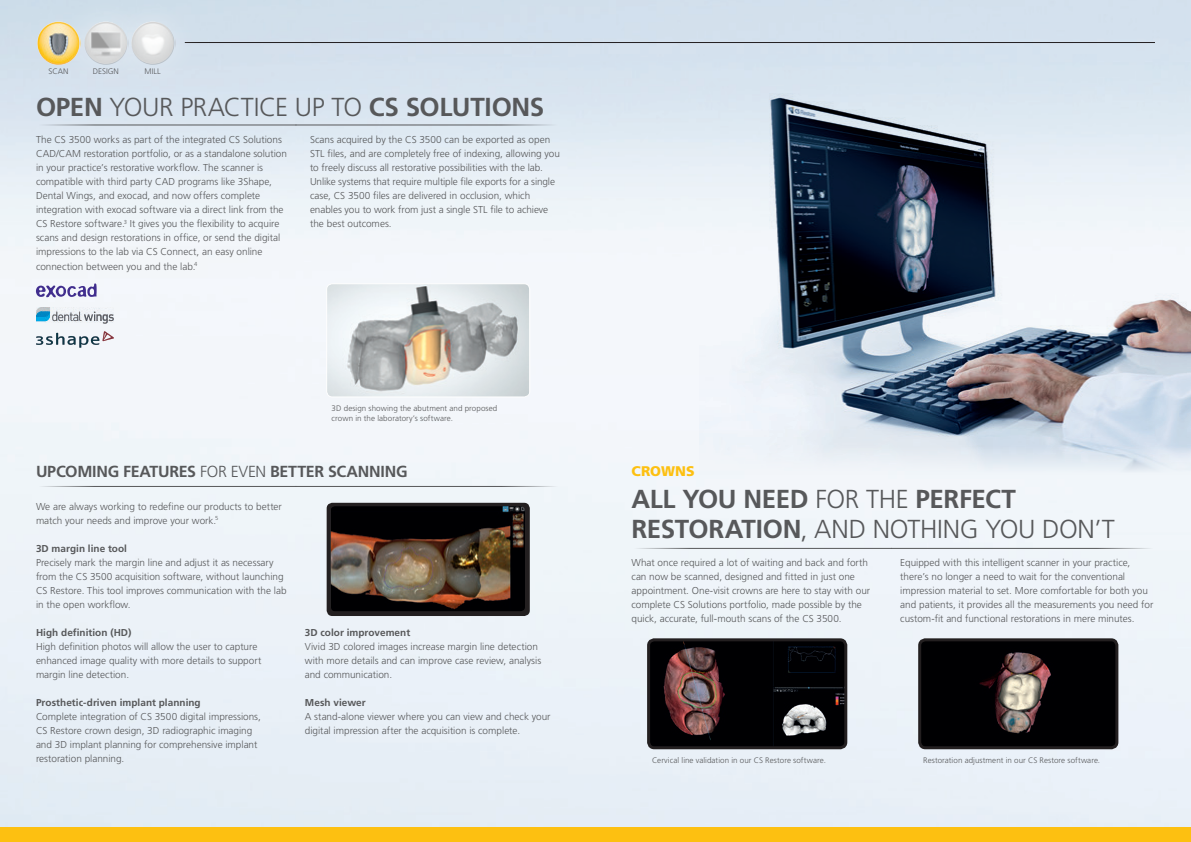
<style>
.page{position:relative;width:1191px;height:842px;background:#fff}
.page>*{position:absolute;margin:0;border:0;box-sizing:border-box;transform-origin:0 0}
.t1{font:700 26px/30px "Frutiger LT Pro";letter-spacing:-.02em;color:#57585a}
.t2{font:300 26px "Frutiger LT Pro";letter-spacing:-.015em;color:#57585a}
.t3{font:700 16px "Frutiger LT Pro";letter-spacing:-.015em;color:#57585a}
.t4{font:900 14px "Frutiger LT Pro";color:#fdc011}
.t5{font:300 10px/14px "Frutiger LT Pro";color:#57585a}
.t6{font:700 10px "Frutiger LT Pro";letter-spacing:.005em;color:#57585a}
.t7{font:300 8px/10px "Frutiger LT Pro";letter-spacing:.005em;color:#57585a}
.s1{font-weight:700}
.s2{font-weight:300}
</style>
<div class="page">
<img style="left:0;top:0;width:1191px;height:828px">
<img style="left:327px;top:284px;width:202px;height:113px">
<div style="left:326px;top:283px;width:204px;height:114px;border:1px solid #fff;border-radius:6px"></div>
<img style="left:648px;top:642px;width:195px;height:106px">
<div style="left:647px;top:638px;width:200px;height:111px;border:3px solid #231f20;border-radius:6px"></div>
<img style="left:919px;top:642px;width:195px;height:106px">
<div style="left:918px;top:638px;width:200px;height:111px;border:3px solid #231f20;border-radius:6px"></div>
<hr style="left:36px;top:125px;width:260px;height:1px;background:#57585a">
<hr style="left:296px;top:125px;width:263px;height:1px;background:#57585a">
<div style="left:327px;top:503px;width:203px;height:113px;background:#231f20;border-radius:6px"></div>
<img style="left:332px;top:507px;width:192px;height:103px">
<div style="left:328px;top:503px;width:200px;height:111px;border:3px solid #231f20;border-radius:6px"></div>
<svg style="left:36px;top:283px;width:61px;height:14px"></svg>
<div style="left:0;top:828px;width:1191px;height:14px;background:#fdc011"></div>
<img style="left:36px;top:20px;width:16px;height:45px">
<hr style="left:185px;top:42px;width:970px;height:1px;background:#231f20">
<img style="left:699px;top:86px;width:492px;height:389px">
<div style="left:52px;top:0;width:106px;height:95px;background:#fff;opacity:.75"></div>
<img style="left:83px;top:20px;width:18px;height:45px">
<div style="left:101px;top:0;width:104px;height:95px;background:#fff;opacity:.75"></div>
<img style="left:130px;top:20px;width:45px;height:45px">
<hr style="left:36px;top:486px;width:260px;height:1px;background:#57585a">
<hr style="left:296px;top:486px;width:263px;height:1px;background:#57585a">
<hr style="left:631px;top:548px;width:260px;height:1px;background:#57585a">
<hr style="left:891px;top:548px;width:264px;height:1px;background:#57585a">
<img style="left:36px;top:307px;width:78px;height:17px">
<img style="left:37px;top:330px;width:78px;height:18px">
<p class="t7" style="left:49px;top:66px;width:21px">SCAN</p>
<h1 class="t2" style="left:36px;top:92px;width:510px"><span class="s1">OPEN</span> YOUR PRACTICE UP TO <span class="s1">CS SOLUTIONS</span></h1>
<p class="t7" style="left:93px;top:66px;width:27px">DESIGN</p>
<p class="t7" style="left:145px;top:66px;width:18px">MILL</p>
<p class="t5" style="left:36px;top:133px;width:252px">The CS 3500 works as part of the integrated CS Solutions CAD/CAM restoration portfolio, or as a standalone solution in your practice’s restorative workflow. The scanner is compatible with third party CAD programs like 3Shape, Dental Wings, and exocad, and now offers complete integration with exocad software via a direct link from the CS Restore software.<sup>3</sup> It gives you the flexibility to acquire scans and design restorations in office, or send the digital impressions to the lab via CS Connect, an easy online connection between you and the lab.<sup>4</sup></p>
<p class="t5" style="left:310px;top:133px;width:251px">Scans acquired by the CS 3500 can be exported as open STL files, and are completely free of indexing, allowing you to freely discuss all restorative possibilities with the lab.<br>Unlike systems that require multiple file exports for a single case, CS 3500 files are delivered in occlusion, which enables you to work from just a single STL file to achieve the best outcomes.</p>
<p class="t7" style="left:332px;top:404px;width:167px">3D design showing the abutment and proposed crown in the laboratory’s software.</p>
<h2 class="t3" style="left:36px;top:462px;width:373px">UPCOMING FEATURES <span class="s2">FOR EVEN</span> BETTER SCANNING</h2>
<p class="t5" style="left:36px;top:499px;width:247px">We are always working to redefine our products to better match your needs and improve your work.<sup>5</sup></p>
<p class="t6" style="left:36px;top:542px;width:93px">3D margin line tool</p>
<p class="t5" style="left:36px;top:555px;width:252px">Precisely mark the margin line and adjust it as necessary from the CS 3500 acquisition software, without launching CS Restore. This tool improves communication with the lab in the open workflow.</p>
<p class="t6" style="left:36px;top:626px;width:97px">High definition (HD)</p>
<p class="t5" style="left:36px;top:639px;width:227px">High definition photos will allow the user to capture enhanced image quality with more details to support margin line detection.</p>
<p class="t6" style="left:36px;top:696px;width:166px">Prosthetic-driven implant planning</p>
<p class="t5" style="left:36px;top:709px;width:226px">Complete integration of CS 3500 digital impressions, CS Restore crown design, 3D radiographic imaging and 3D implant planning for comprehensive implant restoration planning.</p>
<p class="t6" style="left:305px;top:626px;width:107px">3D color improvement</p>
<p class="t5" style="left:305px;top:639px;width:238px">Vivid 3D colored images increase margin line detection with more details and can improve case review, analysis and communication.</p>
<p class="t6" style="left:305px;top:696px;width:62px">Mesh viewer</p>
<p class="t5" style="left:305px;top:709px;width:247px">A stand-alone viewer where you can view and check your digital impression after the acquisition is complete.</p>
<h3 class="t4" style="left:631px;top:463px;width:65px">CROWNS</h3>
<h1 class="t1" style="left:631px;top:484px;width:485px">ALL YOU NEED <span class="s2">FOR THE</span> PERFECT<br>RESTORATION<span class="s2">, AND NOTHING YOU DON’T</span></h1>
<p class="t5" style="left:631px;top:555px;width:240px">What once required a lot of waiting and back and forth can now be scanned, designed and fitted in just one appointment. One-visit crowns are here to stay with our complete CS Solutions portfolio, made possible by the quick, accurate, full-mouth scans of the CS 3500.</p>
<p class="t5" style="left:900px;top:555px;width:254px">Equipped with this intelligent scanner in your practice, there’s no longer a need to wait for the conventional impression material to set. More comfortable for both you and patients, it provides all the measurements you need for custom-fit and functional restorations in mere minutes.</p>
<p class="t7" style="left:652px;top:755px;width:175px">Cervical line validation in our CS Restore software.</p>
<p class="t7" style="left:923px;top:755px;width:178px">Restoration adjustment in our CS Restore software.</p>
</div>
